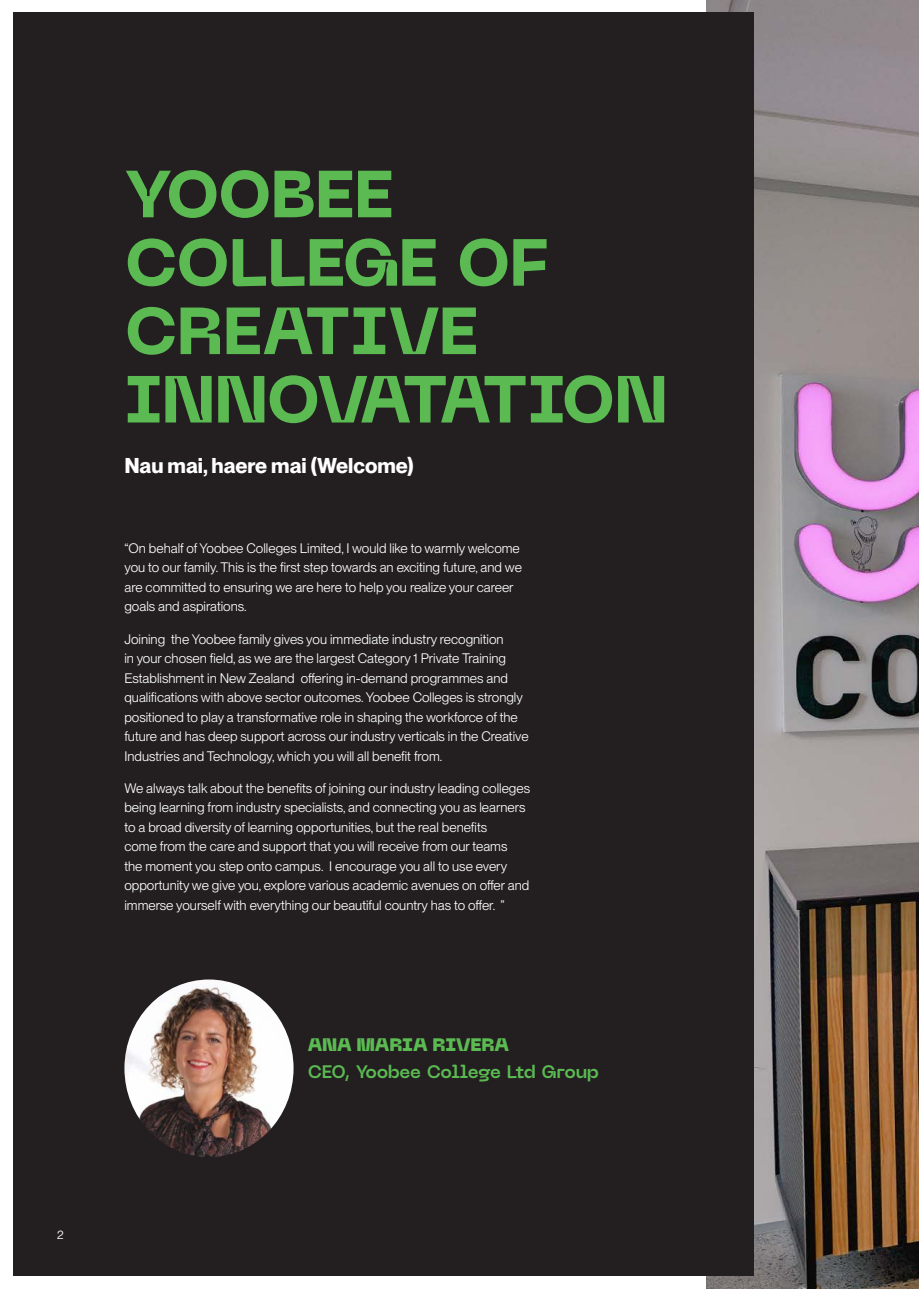
<style>
.page{position:relative;width:919px;height:1289px;background:#fff}
.page>*{position:absolute;margin:0;border:0;box-sizing:border-box;transform-origin:0 0}
.t1{font:800 66px/68.4px "PP Neue Machina";letter-spacing:-.02em;color:#5bbb52}
.t2{font:700 21px "PP Neue Montreal";color:#fff}
.t3{font:700 18px "PP Neue Machina";letter-spacing:-.025em;color:#5bbb52}
.t4{font:900 18px "PP Neue Machina";letter-spacing:-.01em;color:#5bbb52}
.Body_Copy{font:13.5px/19.5px "PP Neue Montreal";color:#fff}
.t5{font:12px "PP Neue Montreal";color:#fff}
</style>
<div class="page">
<img style="left:707px;top:0;width:211px;height:1288px">
<div style="left:14px;top:13px;width:740px;height:1263px;background:#231f20"></div>
<img style="left:124px;top:979px;width:169px;height:178px">
<p class="t5" style="left:57px;top:1227px;width:8px">2</p>
<p class="t1" style="left:124px;top:162px;width:545px">YOOBEE<br>COLLEGE OF<br>CREATIVE<br>INNOVATATION</p>
<p class="t2" style="left:124px;top:453px;width:291px">Nau mai, haere mai (Welcome)</p>
<p class="Body_Copy" style="left:124px;top:538px;width:399px">“On behalf of Yoobee Colleges Limited, I would like to warmly welcome you to our family. This is the first step towards an exciting future, and we are committed to ensuring we are here to help you realize your career goals and aspirations.</p>
<p class="Body_Copy" style="left:124px;top:629px;width:405px">Joining the Yoobee family gives you immediate industry recognition<br>in your chosen field, as we are the largest Category 1 Private Training Establishment in New Zealand offering in-demand programmes and qualifications with above sector outcomes. Yoobee Colleges is strongly positioned to play a transformative role in shaping the workforce of the future and has deep support across our industry verticals in the Creative Industries and Technology, which you will all benefit from.</p>
<p class="Body_Copy" style="left:124px;top:778px;width:407px">We always talk about the benefits of joining our industry leading colleges being learning from industry specialists, and connecting you as learners to a broad diversity of learning opportunities, but the real benefits<br>come from the care and support that you will receive from our teams<br>the moment you step onto campus. I encourage you all to use every opportunity we give you, explore various academic avenues on offer and immerse yourself with everything our beautiful country has to offer. ”</p>
<p class="t4" style="left:308px;top:1032px;width:203px">ANA MARIA RIVERA</p>
<p class="t3" style="left:308px;top:1060px;width:293px">CEO, Yoobee College Ltd Group</p>
</div>
